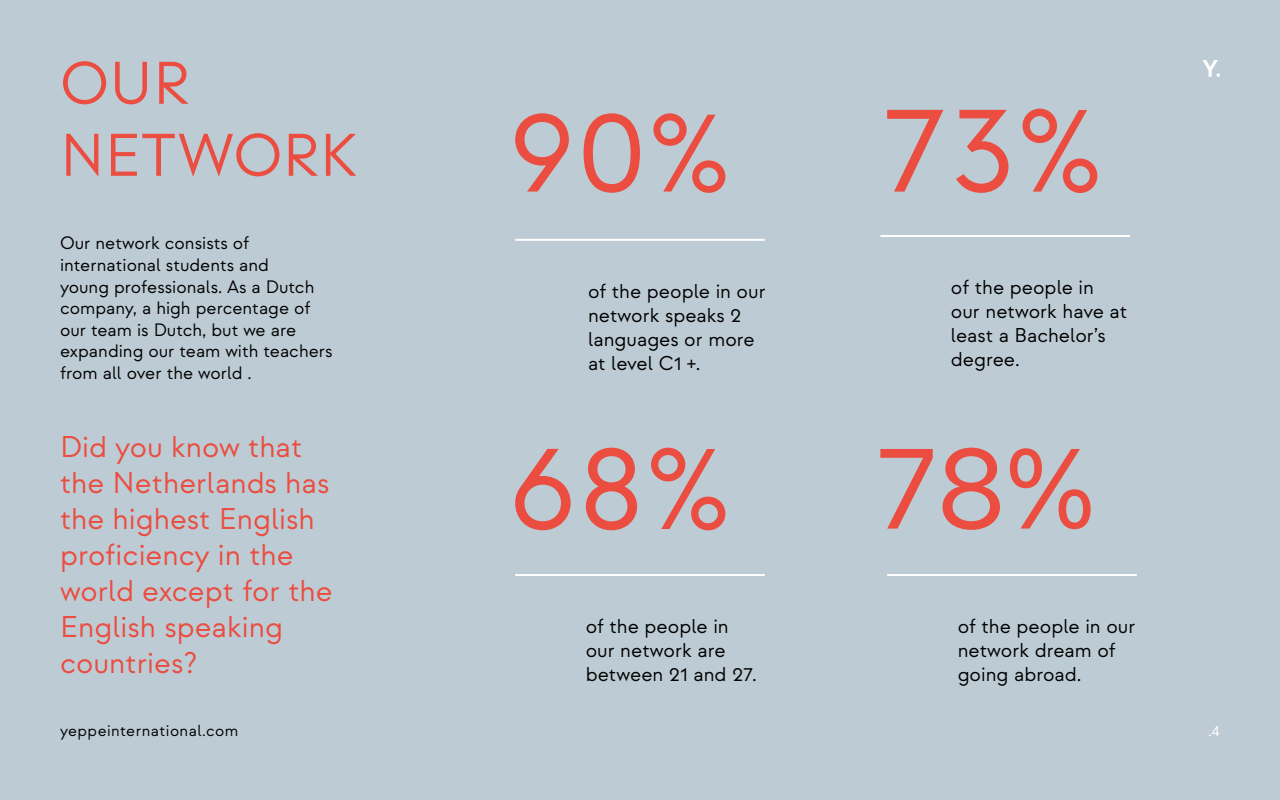
<style>
.page{position:relative;width:1280px;height:800px;background:#bdccd4}
.page>*{position:absolute;margin:0;border:0;box-sizing:border-box;transform-origin:0 0}
.t1{font:60px/72px "Strawford";color:#eb4d40}
.t2{font:30px/36px "Strawford";color:#eb4d40}
.t3{font:20px/24px "Strawford";color:#000}
.t4{font:18px/21.6px "Strawford";color:#000}
.t5{font:16px "Strawford";letter-spacing:.025em;color:#000}
.t6{font:14px "Muli";color:#fff}
</style>
<div class="page">
<svg style="left:1203px;top:60px;width:17px;height:17px"></svg>
<svg style="left:515px;top:113px;width:210px;height:80px"></svg>
<hr style="left:515px;top:239px;width:250px;height:2px;background:#fff">
<svg style="left:887px;top:109px;width:210px;height:84px"></svg>
<hr style="left:880px;top:235px;width:250px;height:2px;background:#fff">
<svg style="left:515px;top:448px;width:210px;height:82px"></svg>
<hr style="left:515px;top:574px;width:250px;height:2px;background:#fff">
<svg style="left:880px;top:448px;width:211px;height:82px"></svg>
<hr style="left:887px;top:574px;width:250px;height:2px;background:#fff">
<h1 class="t1" style="left:60px;top:48px;width:299px">OUR<br>NETWORK</h1>
<p class="t4" style="left:60px;top:233px;width:274px">Our network consists of international students and<br>young professionals. As a Dutch company, a high percentage of our team is Dutch, but we are expanding our team with teachers from all over the world .</p>
<h2 class="t2" style="left:60px;top:429px;width:274px">Did you know that the Netherlands has the highest English proficiency in the world except for the<br>English speaking countries?</h2>
<p class="t5" style="left:60px;top:721px;width:180px">yeppeinternational.com</p>
<p class="t3" style="left:588px;top:280px;width:179px">of the people in our network speaks 2 languages or more at level C1 +.</p>
<p class="t3" style="left:951px;top:275px;width:178px">of the people in our network have at least a Bachelor’s degree.</p>
<p class="t3" style="left:586px;top:614px;width:173px">of the people in our network are between 21 and 27.</p>
<p class="t3" style="left:958px;top:614px;width:179px">of the people in our network dream of going abroad.</p>
<p class="t6" style="left:1208px;top:721px;width:13px">.4</p>
</div>
